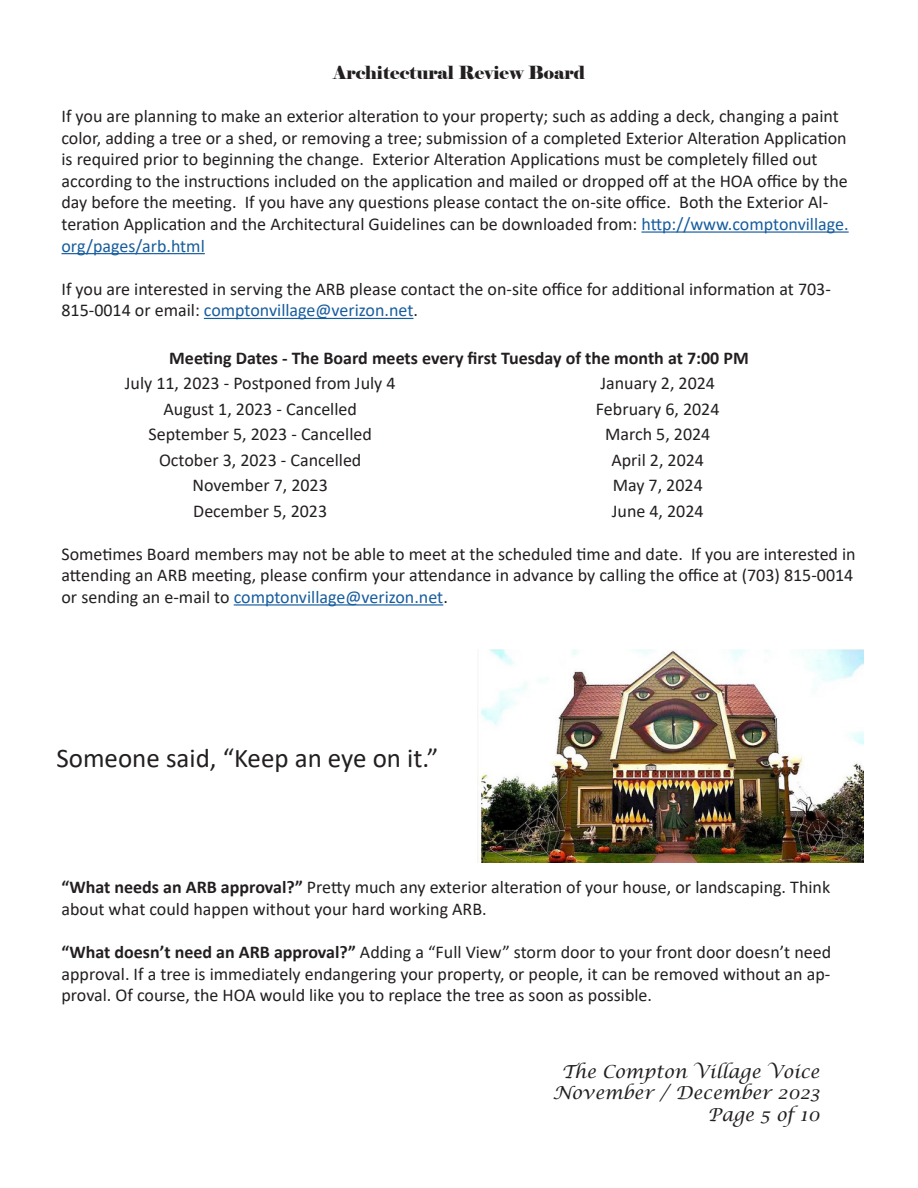
<style>
.page{position:relative;width:918px;height:1188px;background:#fff}
.page>*{position:absolute;margin:0;border:0;box-sizing:border-box;transform-origin:0 0}
.t1{font:27px "Calibri";color:#231f20}
.t2{font:18px/21.6px "Calibri";color:#231f20}
.t3{font:700 18px "Calibri";color:#231f20}
.t4{font:italic 18px/21.6px "Lucida Calligraphy";color:#231f20;text-align:right}
.Story_Header{font:18px "Elephant";color:#231f20}
.s1{color:#175d9e}
.s2{font-weight:700}
</style>
<div class="page">
<hr style="left:641px;top:231px;width:208px;height:2px;background:#175d9e">
<hr style="left:62px;top:253px;width:143px;height:1px;background:#175d9e">
<hr style="left:204px;top:318px;width:209px;height:1px;background:#175d9e">
<hr style="left:234px;top:604px;width:209px;height:2px;background:#175d9e">
<img style="left:477px;top:649px;width:387px;height:214px">
<p class="Story_Header" style="left:333px;top:61px;width:253px">Architectural Review Board</p>
<p class="t2" style="left:62px;top:105px;width:789px">If you are planning to make an exterior alteration to your property; such as adding a deck, changing a paint color, adding a tree or a shed, or removing a tree; submission of a completed Exterior Alteration Application is required prior to beginning the change. Exterior Alteration Applications must be completely filled out according to the instructions included on the application and mailed or dropped off at the HOA office by the day before the meeting. If you have any questions please contact the on-site office. Both the Exterior Al&shy;teration Application and the Architectural Guidelines can be downloaded from: <span class="s1">http://www.comptonvillage. org/pages/arb.html</span></p>
<p class="t2" style="left:62px;top:278px;width:771px">If you are interested in serving the ARB please contact the on-site office for additional information at 703-<br>815-0014 or email: <span class="s1">comptonvillage@verizon.net</span>.</p>
<p class="t3" style="left:169px;top:345px;width:581px">Meeting Dates - The Board meets every first Tuesday of the month at 7:00 PM</p>
<p class="t2" style="left:125px;top:372px;width:272px">July 11, 2023 - Postponed from July 4</p>
<p class="t2" style="left:600px;top:372px;width:116px">January 2, 2024</p>
<p class="t2" style="left:164px;top:397px;width:195px">August 1, 2023 - Cancelled</p>
<p class="t2" style="left:596px;top:397px;width:125px">February 6, 2024</p>
<p class="t2" style="left:149px;top:423px;width:225px">September 5, 2023 - Cancelled</p>
<p class="t2" style="left:605px;top:423px;width:107px">March 5, 2024</p>
<p class="t2" style="left:159px;top:448px;width:204px">October 3, 2023 - Cancelled</p>
<p class="t2" style="left:611px;top:448px;width:94px">April 2, 2024</p>
<p class="t2" style="left:193px;top:474px;width:137px">November 7, 2023</p>
<p class="t2" style="left:613px;top:474px;width:92px">May 7, 2024</p>
<p class="t2" style="left:193px;top:499px;width:135px">December 5, 2023</p>
<p class="t2" style="left:612px;top:499px;width:93px">June 4, 2024</p>
<p class="t2" style="left:62px;top:542px;width:796px">Sometimes Board members may not be able to meet at the scheduled time and date. If you are interested in attending an ARB meeting, please confirm your attendance in advance by calling the office at (703) 815-0014 or sending an e-mail to <span class="s1">comptonvillage@verizon.net</span>.</p>
<p class="t1" style="left:56px;top:739px;width:384px">Someone said, “Keep an eye on it.”</p>
<p class="t2" style="left:62px;top:876px;width:770px"><span class="s2">“What needs an ARB approval?”</span> Pretty much any exterior alteration of your house, or landscaping. Think about what could happen without your hard working ARB.</p>
<p class="t2" style="left:62px;top:941px;width:771px;text-align:justify"><span class="s2">“What doesn’t need an ARB approval?”</span> Adding a “Full View” storm door to your front door doesn’t need approval. If a tree is immediately endangering your property, or people, it can be removed without an ap&shy;proval. Of course, the HOA would like you to replace the tree as soon as possible.</p>
<p class="t4" style="left:553px;top:1061px;width:268px">The Compton Village Voice<br>November / December 2023<br>Page 5 of 10</p>
</div>
